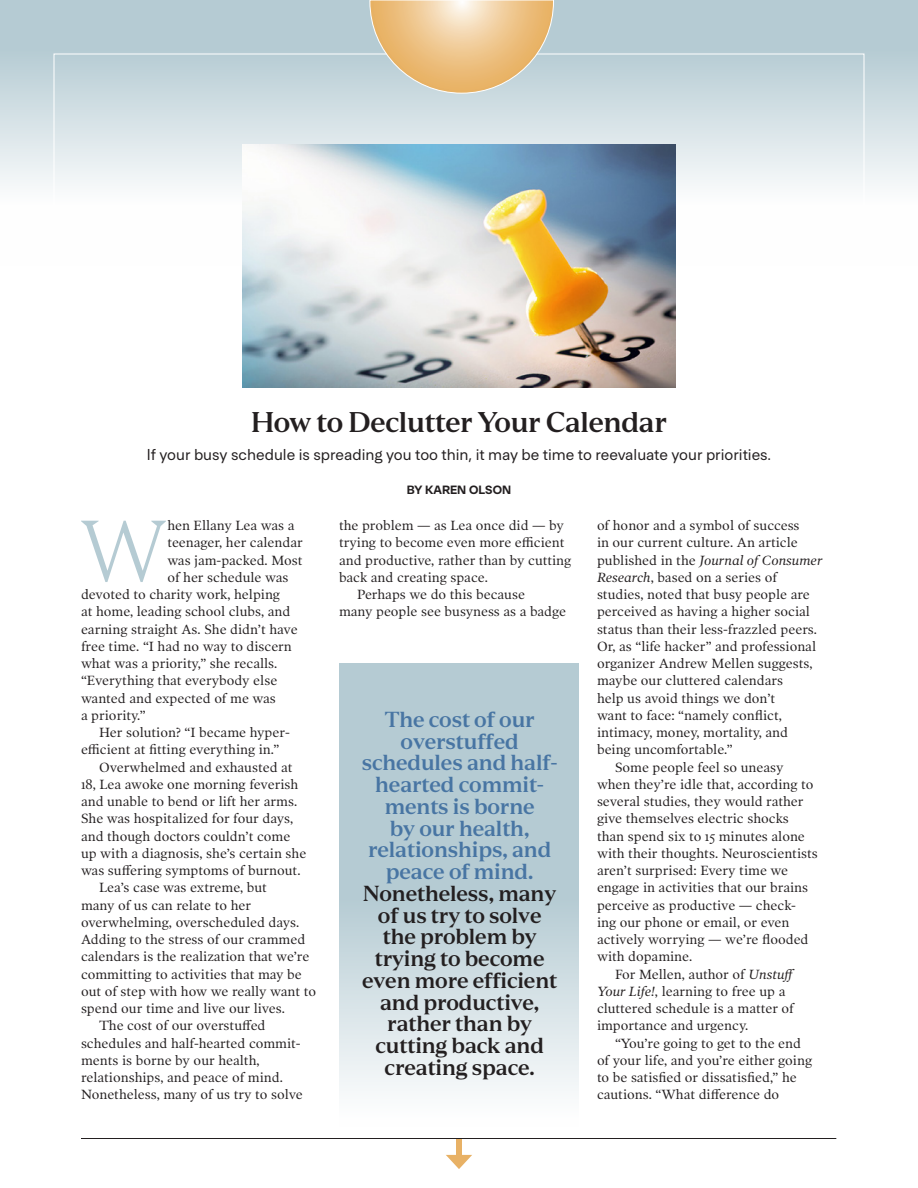
<style>
.page{position:relative;width:918px;height:1188px;background:#fff}
.page>*{position:absolute;margin:0;border:0;box-sizing:border-box;transform-origin:0 0}
.Body_Copy_Drop_Cap{font:300 87.45px "LT Serif";color:#b5cbd3}
.Headline{font:600 28.5px "LT Serif";letter-spacing:-.01em;color:#231f20}
.Pull_Quote{font:600 21.75px/21.8px "LT Serif";letter-spacing:-.005em;color:#231f20;text-align:center}
.Deck{font:15.75px "LT Sans";color:#231f20}
.Body_Copy_Indent{font:13.5px/17.2px "Poynter OS Text One";color:#231f20}
.Body_Copy_Drop_Cap-2{font:13.5px "Poynter OS Text One";color:#231f20}
.Byline{font:700 12px "LT Sans";color:#231f20}
.s1{font-style:italic}
.s2{color:#4875a3}
</style>
<div class="page">
<div style="left:0;top:0;width:918px;height:266px;background:linear-gradient(to bottom,#abc4cd,#fff)"></div>
<svg style="left:369px;top:0;width:185px;height:94px;background:#e4c89c"></svg>
<img style="left:243px;top:144px;width:432px;height:244px">
<div style="left:456px;top:1139px;width:6px;height:21px;background:#e8b165"></div>
<svg style="left:446px;top:1155px;width:26px;height:14px"></svg>
<hr style="left:81px;top:1138px;width:755px;height:1px;background:#231f20">
<svg style="left:339px;top:663px;width:240px;height:428px;background:#c3d4db"></svg>
<p class="Headline" style="left:251px;top:406px;width:417px">How to Declutter Your Calendar</p>
<p class="Deck" style="left:147px;top:445px;width:626px">If your busy schedule is spreading you too thin, it may be time to reevaluate your priorities.</p>
<p class="Byline" style="left:407px;top:482px;width:106px">BY KAREN OLSON</p>
<p class="Body_Copy_Drop_Cap" style="left:81px;top:503px;width:87px">W</p>
<p class="Body_Copy_Drop_Cap-2" style="left:167px;top:517px;width:129px">hen Ellany Lea was a</p>
<p class="Body_Copy_Indent" style="left:597px;top:517px;width:227px">of honor and a symbol of success<br>in our current culture. An article published in the <span class="s1">Journal of Consumer Research</span>, based on a series of studies, noted that busy people are perceived as having a higher social status than their less-frazzled peers.<br>Or, as “life hacker” and professional organizer Andrew Mellen suggests, maybe our cluttered calendars<br>help us avoid things we don’t<br>want to face: “namely conflict, intimacy, money, mortality, and being uncomfortable.”</p>
<p class="Body_Copy_Indent" style="left:597px;top:758px;width:222px;text-indent:18px">Some people feel so uneasy when they’re idle that, according to several studies, they would rather give themselves electric shocks than spend six to 15 minutes alone with their thoughts. Neuroscientists aren’t surprised: Every time we engage in activities that our brains perceive as productive — check-<br>ing our phone or email, or even actively worrying — we’re flooded with dopamine.</p>
<p class="Body_Copy_Indent" style="left:597px;top:965px;width:201px;text-indent:18px">For Mellen, author of <span class="s1">Unstuff<br>Your Life!</span>, learning to free up a cluttered schedule is a matter of importance and urgency.</p>
<p class="Body_Copy_Indent" style="left:597px;top:1034px;width:217px;text-indent:18px">“You’re going to get to the end of your life, and you’re either going to be satisfied or dissatisfied,” he cautions. “What difference do</p>
<p class="Body_Copy_Indent" style="left:339px;top:517px;width:234px">the problem — as Lea once did — by trying to become even more efficient and productive, rather than by cutting back and creating space.</p>
<p class="Body_Copy_Indent" style="left:339px;top:586px;width:229px;text-indent:18px">Perhaps we do this because<br>many people see busyness as a badge</p>
<p class="Body_Copy_Drop_Cap-2" style="left:167px;top:535px;width:137px">teenager, her calendar</p>
<p class="Body_Copy_Drop_Cap-2" style="left:167px;top:552px;width:137px">was jam-packed. Most</p>
<p class="Body_Copy_Drop_Cap-2" style="left:167px;top:569px;width:123px">of her schedule was</p>
<p class="Body_Copy_Drop_Cap-2" style="left:81px;top:586px;width:201px">devoted to charity work, helping</p>
<p class="Body_Copy_Drop_Cap-2" style="left:81px;top:604px;width:211px">at home, leading school clubs, and</p>
<p class="Body_Copy_Drop_Cap-2" style="left:81px;top:621px;width:218px">earning straight As. She didn’t have</p>
<p class="Body_Copy_Drop_Cap-2" style="left:81px;top:638px;width:212px">free time. “I had no way to discern</p>
<p class="Body_Copy_Drop_Cap-2" style="left:81px;top:655px;width:198px">what was a priority,” she recalls.</p>
<p class="Body_Copy_Drop_Cap-2" style="left:81px;top:673px;width:198px">“Everything that everybody else</p>
<p class="Body_Copy_Drop_Cap-2" style="left:81px;top:690px;width:196px">wanted and expected of me was</p>
<p class="Body_Copy_Drop_Cap-2" style="left:81px;top:707px;width:66px">a priority.”</p>
<p class="Body_Copy_Indent" style="left:81px;top:724px;width:209px;text-indent:18px">Her solution? “I became hyper&shy;efficient at fitting everything in.”</p>
<p class="Body_Copy_Indent" style="left:81px;top:758px;width:227px;text-indent:18px">Overwhelmed and exhausted at 18, Lea awoke one morning feverish and unable to bend or lift her arms.<br>She was hospitalized for four days, and though doctors couldn’t come up with a diagnosis, she’s certain she was suffering symptoms of burnout.</p>
<p class="Body_Copy_Indent" style="left:81px;top:879px;width:237px;text-indent:18px">Lea’s case was extreme, but<br>many of us can relate to her overwhelming, overscheduled days.<br>Adding to the stress of our crammed calendars is the realization that we’re committing to activities that may be out of step with how we really want to spend our time and live our lives.</p>
<p class="Body_Copy_Indent" style="left:81px;top:1017px;width:223px;text-indent:18px">The cost of our overstuffed schedules and half-hearted commit&shy;ments is borne by our health, relationships, and peace of mind.<br>Nonetheless, many of us try to solve</p>
<p class="Pull_Quote" style="left:362px;top:709px;width:198px"><span class="s2">The cost of our overstuffed schedules and half&shy;hearted commit&shy;ments is borne<br>by our health, relationships, and peace of mind.<br></span>Nonetheless, many of us try to solve the problem by trying to become even more efficient and productive, rather than by cutting back and creating space.</p>
</div>
